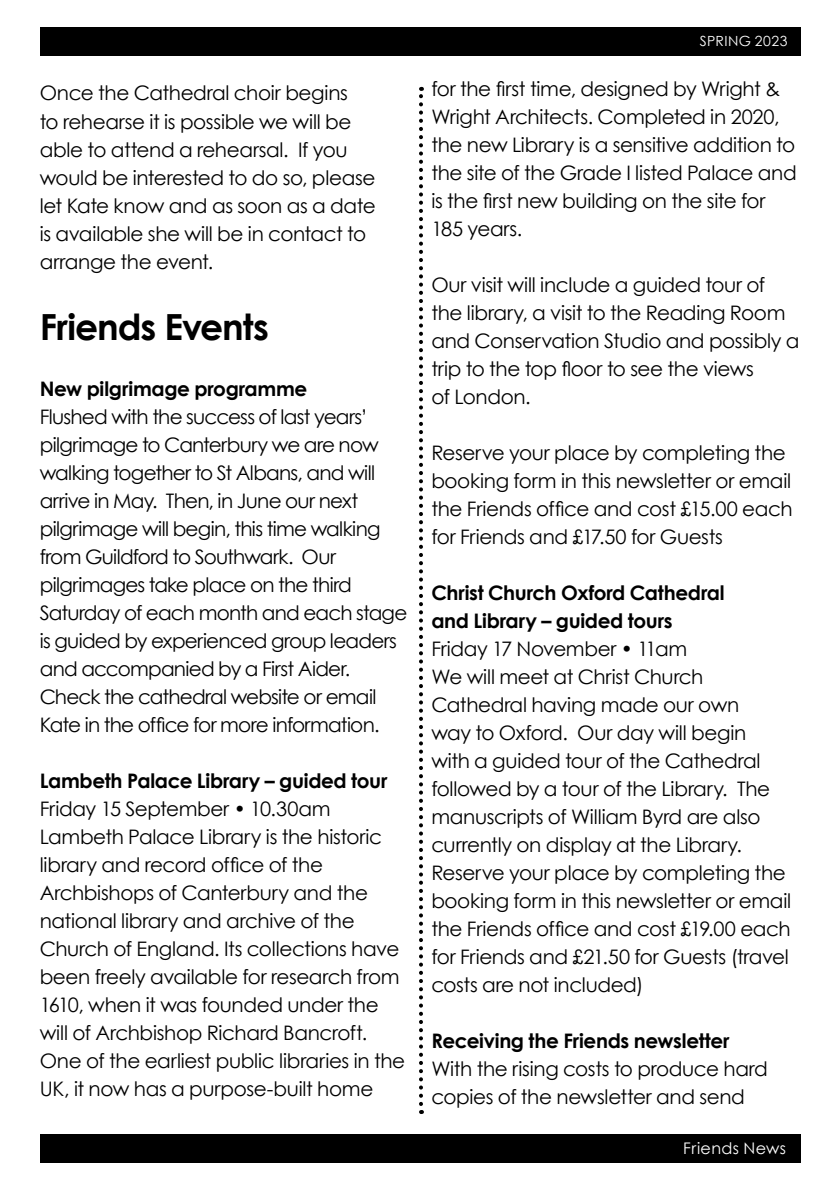
<style>
.page{position:relative;width:840px;height:1191px;background:#fff}
.page>*{position:absolute;margin:0;border:0;box-sizing:border-box;transform-origin:0 0}
.t1{font:700 36px "Century Gothic";letter-spacing:-.025em;color:#000}
.t2{font:20px/28px "Century Gothic";letter-spacing:-.02em;color:#000}
.t3{font:20px/28px "Century Gothic";letter-spacing:-.04em;color:#000}
.t4{font:700 20px/28px "Century Gothic";letter-spacing:-.015em;color:#000}
.t5{font:16px "Century Gothic";letter-spacing:.025em;color:#fff}
.t6{font:14px "Century Gothic";letter-spacing:.03em;color:#fff}
</style>
<div class="page">
<div style="left:40px;top:1134px;width:759px;height:28px;background:#000"></div>
<div style="left:40px;top:28px;width:759px;height:28px;background:#000"></div>
<svg style="left:419px;top:87px;width:4px;height:1017px"></svg>
<p class="t2" style="left:40px;top:79px;width:337px">Once the Cathedral choir begins<br>to rehearse it is possible we will be able to attend a rehearsal. If you would be interested to do so, please let Kate know and as soon as a date is available she will be in contact to arrange the event.</p>
<h1 class="t1" style="left:40px;top:299px;width:230px">Friends Events</h1>
<p class="t4" style="left:40px;top:374px;width:269px">New pilgrimage programme</p>
<p class="t3" style="left:40px;top:402px;width:369px">Flushed with the success of last years’ pilgrimage to Canterbury we are now walking together to St Albans, and will arrive in May. Then, in June our next pilgrimage will begin, this time walking from Guildford to Southwark. Our pilgrimages take place on the third Saturday of each month and each stage is guided by experienced group leaders and accompanied by a First Aider.<br>Check the cathedral website or email Kate in the office for more information.</p>
<p class="t4" style="left:40px;top:766px;width:349px">Lambeth Palace Library – guided tour</p>
<p class="t2" style="left:40px;top:794px;width:367px">Friday 15 September • 10.30am Lambeth Palace Library is the historic library and record office of the Archbishops of Canterbury and the national library and archive of the Church of England. Its collections have been freely available for research from 1610, when it was founded under the will of Archbishop Richard Bancroft.<br>One of the earliest public libraries in the UK, it now has a purpose-built home</p>
<p class="t6" style="left:699px;top:31px;width:89px">SPRING 2023</p>
<p class="t2" style="left:431px;top:74px;width:367px">for the first time, designed by Wright &amp; Wright Architects. Completed in 2020, the new Library is a sensitive addition to the site of the Grade I listed Palace and is the first new building on the site for 185 years.</p>
<p class="t2" style="left:431px;top:270px;width:369px">Our visit will include a guided tour of the library, a visit to the Reading Room and Conservation Studio and possibly a trip to the top floor to see the views<br>of London.</p>
<p class="t2" style="left:431px;top:438px;width:362px">Reserve your place by completing the booking form in this newsletter or email the Friends office and cost £15.00 each for Friends and £17.50 for Guests</p>
<p class="t4" style="left:431px;top:578px;width:294px">Christ Church Oxford Cathedral and Library – guided tours</p>
<p class="t2" style="left:431px;top:634px;width:361px">Friday 17 November • 11am<br>We will meet at Christ Church Cathedral having made our own<br>way to Oxford. Our day will begin<br>with a guided tour of the Cathedral followed by a tour of the Library. The manuscripts of William Byrd are also currently on display at the Library.<br>Reserve your place by completing the booking form in this newsletter or email the Friends office and cost £19.00 each for Friends and £21.50 for Guests (travel costs are not included)</p>
<p class="t4" style="left:431px;top:1026px;width:299px">Receiving the Friends newsletter</p>
<p class="t2" style="left:431px;top:1054px;width:338px">With the rising costs to produce hard copies of the newsletter and send</p>
<p class="t5" style="left:683px;top:1137px;width:104px">Friends News</p>
</div>
